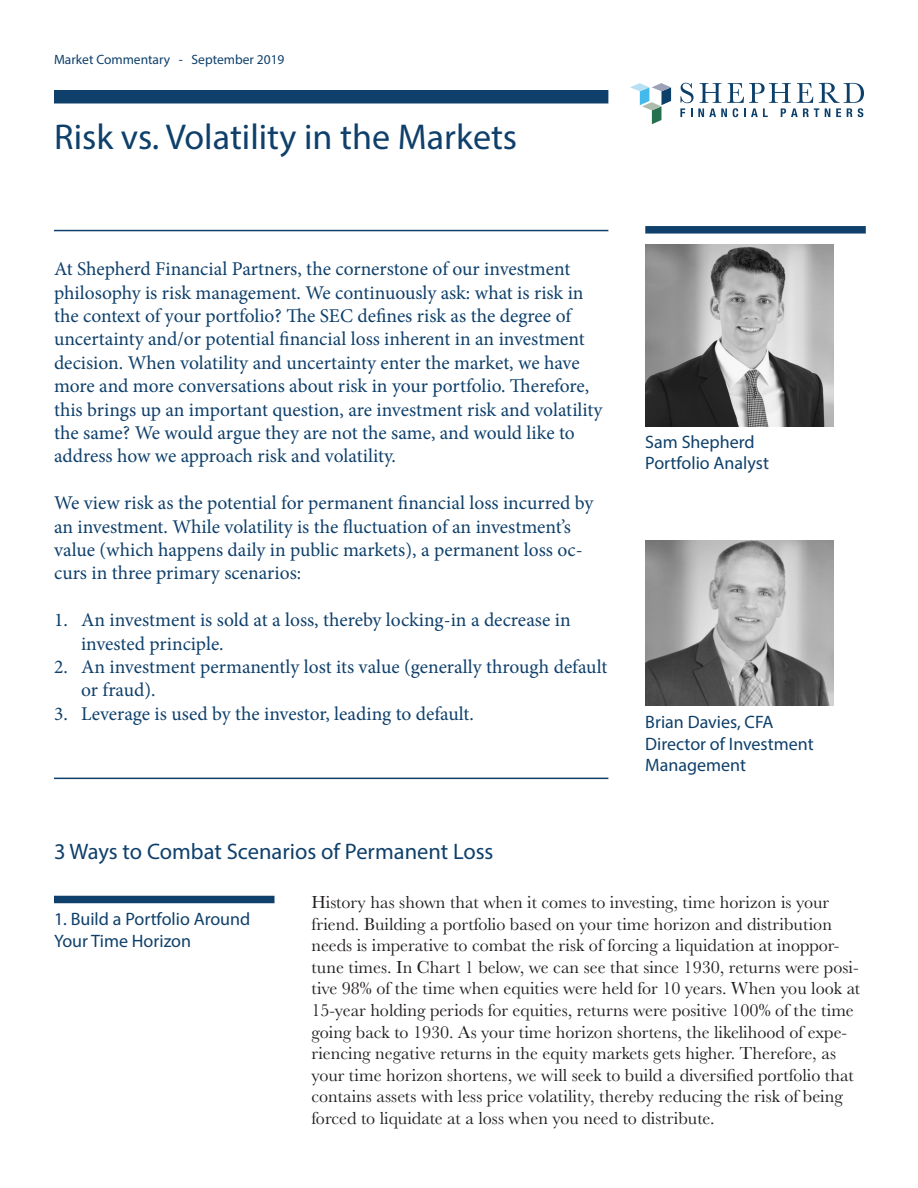
<style>
.page{position:relative;width:918px;height:1188px;background:#fff}
.page>*{position:absolute;margin:0;border:0;box-sizing:border-box;transform-origin:0 0}
.t1{font:36px "Myriad Pro";color:#0f406b}
.t2{font:22.5px "Myriad Pro";color:#0f406b}
.t3{font:19.5px/23.4px "Minion Pro";letter-spacing:-.005em;color:#0f406b}
.t4{font:18px/21.6px "Baskerville URW";color:#231f20}
.t5{font:18px/21.6px "Myriad Pro";color:#0f406b}
.t6{font:13.5px "Myriad Pro";color:#0f406b}
</style>
<div class="page">
<svg style="left:630px;top:83px;width:41px;height:41px"></svg>
<svg style="left:680px;top:83px;width:184px;height:34px"></svg>
<div style="left:54px;top:90px;width:554px;height:14px;background:#0f406b"></div>
<hr style="left:54px;top:230px;width:554px;height:1px;background:#0f406b">
<div style="left:645px;top:226px;width:221px;height:8px;background:#0f406b"></div>
<img style="left:645px;top:540px;width:188px;height:166px">
<img style="left:645px;top:244px;width:188px;height:182px">
<div style="left:54px;top:896px;width:220px;height:7px;background:#0f406b"></div>
<hr style="left:54px;top:778px;width:554px;height:1px;background:#0f406b">
<p class="t6" style="left:54px;top:51px;width:232px">Market Commentary - September 2019</p>
<p class="t1" style="left:54px;top:114px;width:465px">Risk vs. Volatility in the Markets</p>
<p class="t3" style="left:54px;top:257px;width:550px">At Shepherd Financial Partners, the cornerstone of our investment philosophy is risk management. We continuously ask: what is risk in the context of your portfolio? The SEC defines risk as the degree of uncertainty and/or potential financial loss inherent in an investment decision. When volatility and uncertainty enter the market, we have more and more conversations about risk in your portfolio. Therefore, this brings up an important question, are investment risk and volatility the same? We would argue they are not the same, and would like to address how we approach risk and volatility.</p>
<p class="t3" style="left:54px;top:491px;width:541px">We view risk as the potential for permanent financial loss incurred by an investment. While volatility is the fluctuation of an investment’s value (which happens daily in public markets), a permanent loss oc&shy;curs in three primary scenarios:</p>
<p class="t3" style="left:81px;top:608px;width:491px;text-indent:-27px">1. An investment is sold at a loss, thereby locking-in a decrease in invested principle.</p>
<p class="t3" style="left:81px;top:655px;width:528px;text-indent:-27px">2. An investment permanently lost its value (generally through default or fraud).</p>
<p class="t3" style="left:54px;top:702px;width:422px">3. Leverage is used by the investor, leading to default.</p>
<p class="t5" style="left:645px;top:431px;width:111px">Sam Shepherd</p>
<p class="t5" style="left:645px;top:452px;width:125px">Portfolio Analyst</p>
<p class="t5" style="left:645px;top:711px;width:130px">Brian Davies, CFA</p>
<p class="t5" style="left:645px;top:732px;width:170px">Director of Investment<br>Management</p>
<p class="t2" style="left:54px;top:838px;width:441px">3 Ways to Combat Scenarios of Permanent Loss</p>
<p class="t4" style="left:311px;top:891px;width:550px">History has shown that when it comes to investing, time horizon is your friend. Building a portfolio based on your time horizon and distribution needs is imperative to combat the risk of forcing a liquidation at inoppor&shy;tune times. In Chart 1 below, we can see that since 1930, returns were posi&shy;tive 98% of the time when equities were held for 10 years. When you look at 15-year holding periods for equities, returns were positive 100% of the time going back to 1930. As your time horizon shortens, the likelihood of expe&shy;riencing negative returns in the equity markets gets higher. Therefore, as your time horizon shortens, we will seek to build a diversified portfolio that contains assets with less price volatility, thereby reducing the risk of being forced to liquidate at a loss when you need to distribute.</p>
<p class="t5" style="left:54px;top:908px;width:198px">1. Build a Portfolio Around<br>Your Time Horizon</p>
</div>
